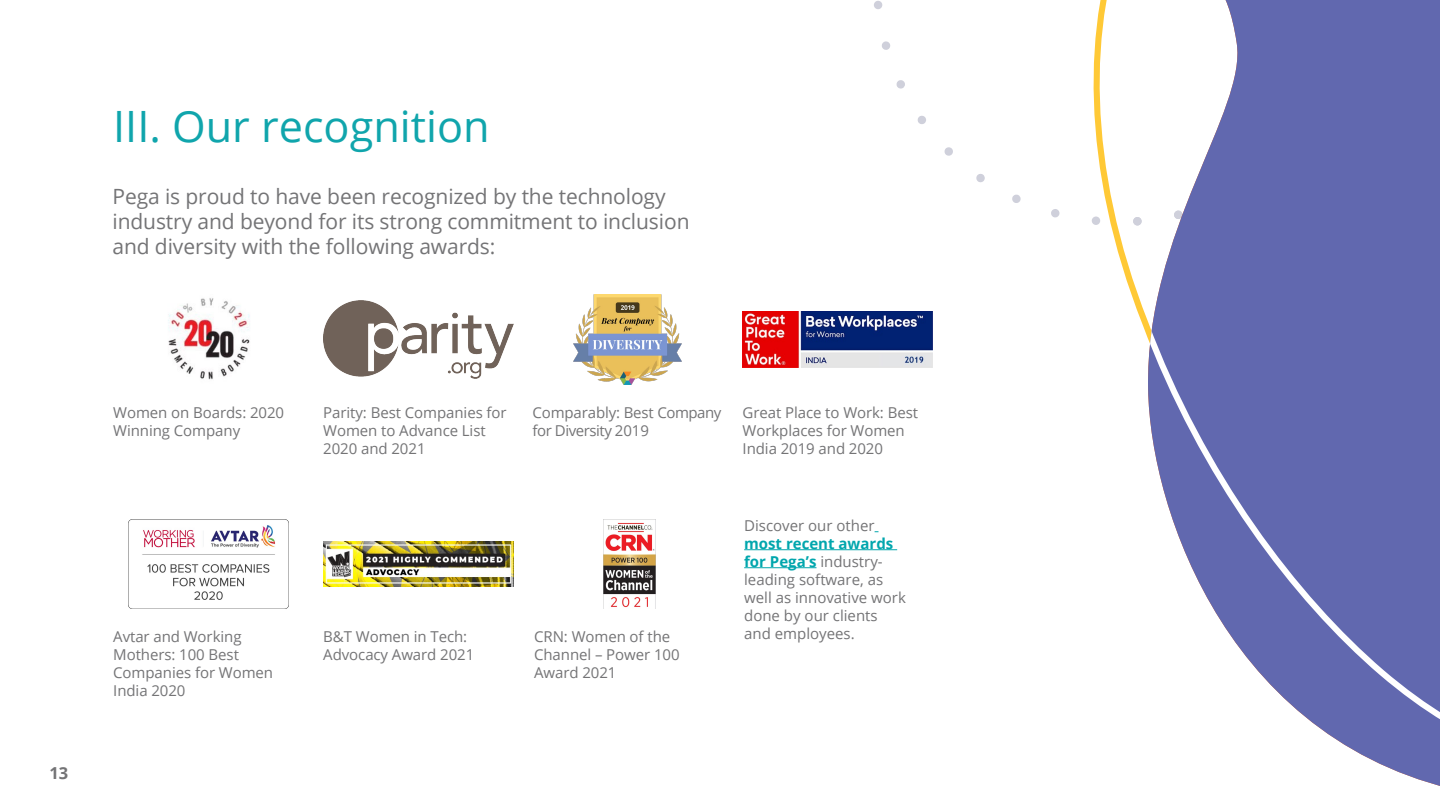
<style>
.page{position:relative;width:1440px;height:810px;background:#fff}
.page>*{position:absolute;margin:0;border:0;box-sizing:border-box;transform-origin:0 0}
.t1{font:43.2px "Open Sans";color:#10a5ac}
.t2{font:21px/25.2px "Open Sans";letter-spacing:-.005em;color:#747476}
.t3{font:700 16.5px "Open Sans";color:#747476}
.t4{font:15px/18px "Open Sans";letter-spacing:-.005em;color:#747476}
.t5{font:15px/18px "Open Sans";letter-spacing:-.03em;color:#747476}
.s1{font-weight:700;color:#00a6ad}
</style>
<div class="page">
<img style="left:168px;top:298px;width:82px;height:82px">
<img style="left:574px;top:295px;width:107px;height:89px">
<img style="left:128px;top:519px;width:160px;height:90px">
<img style="left:603px;top:519px;width:52px;height:90px">
<img style="left:323px;top:301px;width:190px;height:78px">
<img style="left:743px;top:312px;width:190px;height:56px">
<img style="left:323px;top:542px;width:190px;height:44px">
<hr style="left:744px;top:549px;width:153px;height:1px;background:#00a6ad">
<hr style="left:744px;top:567px;width:73px;height:1px;background:#00a6ad">
<svg style="left:1051px;top:0;width:79px;height:290px"></svg>
<svg style="left:1145px;top:0;width:295px;height:773px"></svg>
<h1 class="t1" style="left:113px;top:97px;width:378px">III. Our recognition</h1>
<h2 class="t2" style="left:112px;top:183px;width:579px">Pega is proud to have been recognized by the technology industry and beyond for its strong commitment to inclusion and diversity with the following awards:</h2>
<p class="t3" style="left:50px;top:761px;width:20px">13</p>
<p class="t4" style="left:323px;top:403px;width:185px">Parity: Best Companies for<br>Women to Advance List<br>2020 and 2021</p>
<p class="t4" style="left:743px;top:403px;width:177px">Great Place to Work: Best<br>Workplaces for Women<br>India 2019 and 2020</p>
<p class="t4" style="left:113px;top:403px;width:172px">Women on Boards: 2020<br>Winning Company</p>
<p class="t5" style="left:533px;top:403px;width:190px">Comparably: Best Company for Diversity 2019</p>
<p class="t4" style="left:113px;top:627px;width:161px">Avtar and Working<br>Mothers: 100 Best<br>Companies for Women<br>India 2020</p>
<p class="t4" style="left:534px;top:627px;width:147px">CRN: Women of the<br>Channel – Power 100<br>Award 2021</p>
<p class="t4" style="left:323px;top:627px;width:153px">B&amp;T Women in Tech:<br>Advocacy Award 2021</p>
<p class="t4" style="left:744px;top:516px;width:132px">Discover our other</p>
<p class="t4" style="left:744px;top:534px;width:163px"><span class="s1">most recent awards for Pega’s</span> industry&shy;leading software, as well as innovative work done by our clients and employees.</p>
</div>
